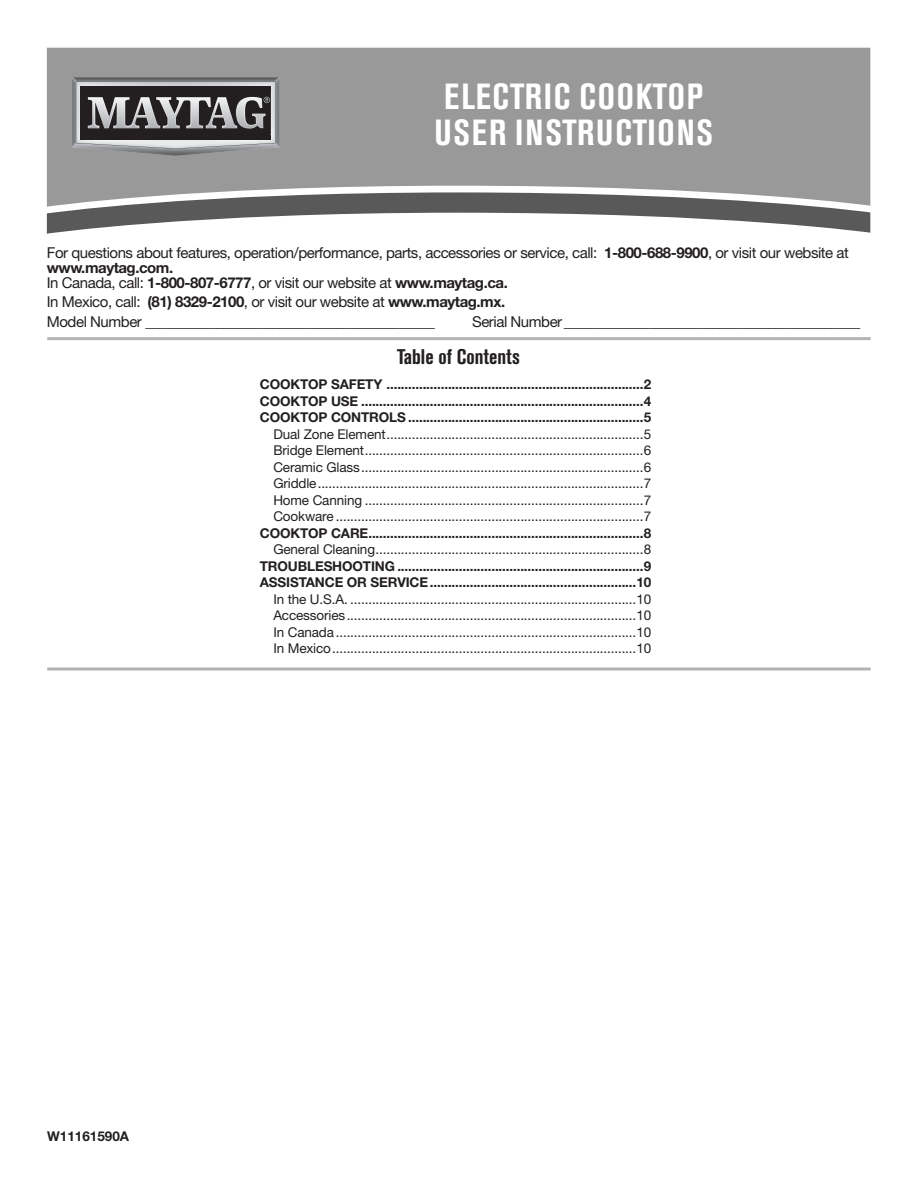
<style>
.page{position:relative;width:918px;height:1188px;background:#fff}
.page>*{position:absolute;margin:0;border:0;box-sizing:border-box;transform-origin:0 0}
.Cover_Heading_1{font:700 condensed 36px/36px "Akzidenz Grotesk Pro";letter-spacing:.05em;color:#fff}
.Cover_TOC{font:700 condensed 21px "Akzidenz Grotesk Pro";color:#231f20}
.Heading_3_No_Bold{font:15px/15px "Helvetica Neue LT Std";letter-spacing:-.03em;color:#231f20}
.t1{font:13.5px "Helvetica Neue LT Std";letter-spacing:-.01em;color:#231f20}
.Part_Number{font:700 13.5px "Helvetica Neue";letter-spacing:-.01em;color:#231f20}
.s1{font-weight:700}
</style>
<div class="page">
<div style="left:47px;top:48px;width:823px;height:144px;background:#999"></div>
<svg style="left:47px;top:192px;width:823px;height:42px"></svg>
<svg style="left:72px;top:77px;width:208px;height:80px;background:#727173"></svg>
<hr style="left:47px;top:337px;width:824px;height:3px;background:#b2b3b7">
<hr style="left:47px;top:668px;width:824px;height:2px;background:#b2b3b7">
<p class="Cover_Heading_1" style="left:435px;top:78px;width:280px">ELECTRIC COOKTOP<br>USER INSTRUCTIONS</p>
<p class="Heading_3_No_Bold" style="left:47px;top:245px;width:804px">For questions about features, operation/performance, parts, accessories or service, call: <span class="s1">1-800-688-9900</span>, or visit our website at <span class="s1">www.maytag.com.<br></span>In Canada, call: <span class="s1">1-800-807-6777</span>, or visit our website at <span class="s1">www.maytag.ca.</span></p>
<p class="Heading_3_No_Bold" style="left:47px;top:294px;width:460px">In Mexico, call: <span class="s1">(81) 8329-2100</span>, or visit our website at <span class="s1">www.maytag.mx.</span></p>
<p class="Heading_3_No_Bold" style="left:47px;top:314px;width:390px">Model Number _________________________________________</p>
<p class="Heading_3_No_Bold" style="left:472px;top:314px;width:390px">Serial Number__________________________________________</p>
<p class="Cover_TOC" style="left:397px;top:343px;width:124px">Table of Contents</p>
<p class="Part_Number" style="left:260px;top:376px;width:393px">COOKTOP SAFETY .......................................................................2</p>
<p class="Part_Number" style="left:260px;top:393px;width:393px">COOKTOP USE ..............................................................................4</p>
<p class="Part_Number" style="left:260px;top:409px;width:393px">COOKTOP CONTROLS .................................................................5</p>
<p class="t1" style="left:273px;top:426px;width:379px">Dual Zone Element.......................................................................5</p>
<p class="t1" style="left:273px;top:443px;width:379px">Bridge Element.............................................................................6</p>
<p class="t1" style="left:273px;top:459px;width:379px">Ceramic Glass..............................................................................6</p>
<p class="t1" style="left:273px;top:476px;width:379px">Griddle..........................................................................................7</p>
<p class="t1" style="left:273px;top:492px;width:379px">Home Canning .............................................................................7</p>
<p class="t1" style="left:273px;top:509px;width:379px">Cookware .....................................................................................7</p>
<p class="Part_Number" style="left:260px;top:525px;width:393px">COOKTOP CARE............................................................................8</p>
<p class="t1" style="left:273px;top:542px;width:379px">General Cleaning..........................................................................8</p>
<p class="Part_Number" style="left:260px;top:558px;width:393px">TROUBLESHOOTING ....................................................................9</p>
<p class="Part_Number" style="left:260px;top:574px;width:393px">ASSISTANCE OR SERVICE.........................................................10</p>
<p class="t1" style="left:273px;top:591px;width:379px">In the U.S.A. ...............................................................................10</p>
<p class="t1" style="left:273px;top:608px;width:379px">Accessories................................................................................10</p>
<p class="t1" style="left:273px;top:624px;width:379px">In Canada...................................................................................10</p>
<p class="t1" style="left:273px;top:641px;width:379px">In Mexico....................................................................................10</p>
<p class="Part_Number" style="left:47px;top:1128px;width:84px">W11161590A</p>
</div>
